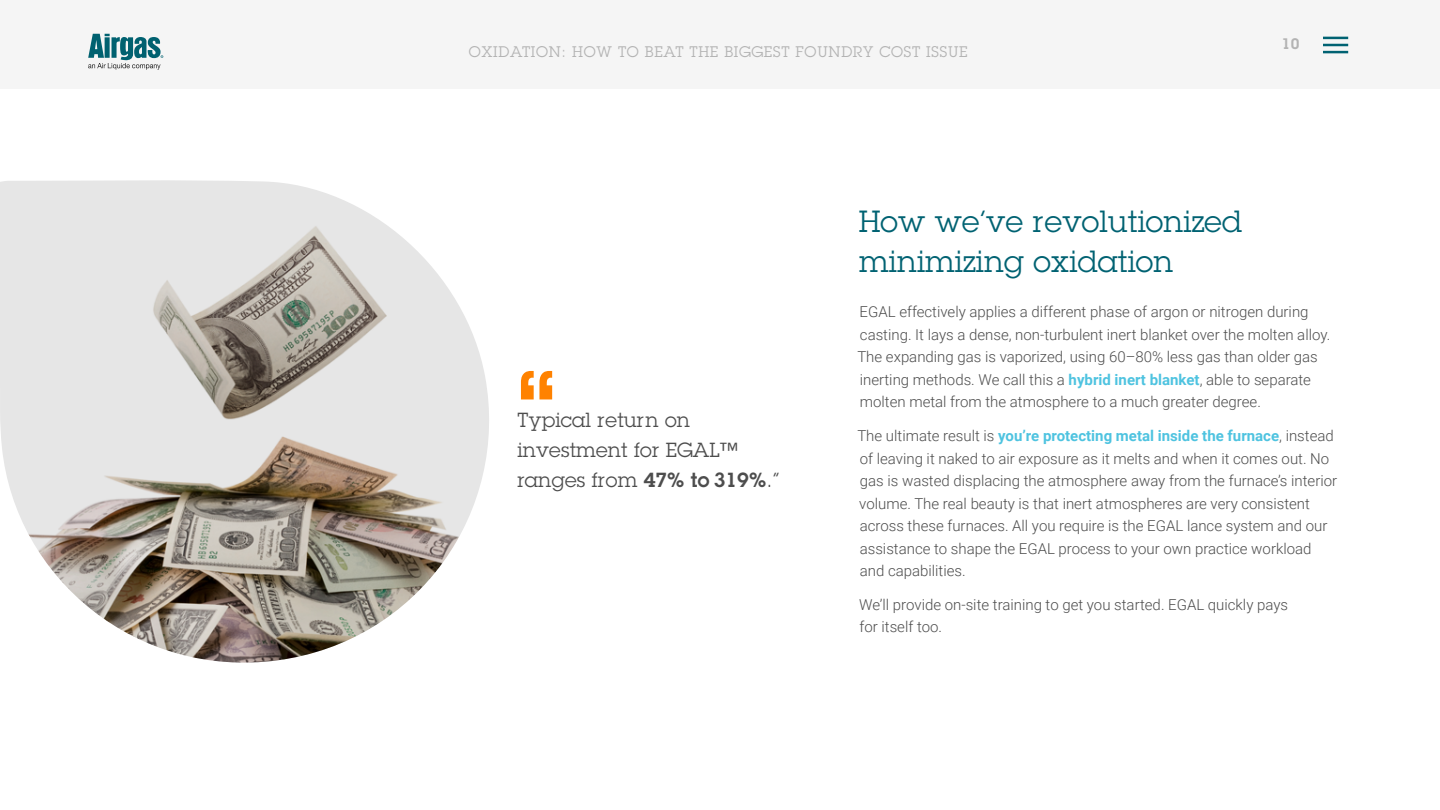
<style>
.page{position:relative;width:1440px;height:810px;background:#fff}
.page>*{position:absolute;margin:0;border:0;box-sizing:border-box;transform-origin:0 0}
.t1{font:600 100px "Lubalin Graph Std";color:#ff8200}
.t2{font:30px/40px "Lubalin Graph Std";letter-spacing:.01em;color:#006272}
.t3{font:20px/30px "Lubalin Graph Std";letter-spacing:.01em;color:#4d4d4d}
.t4{font:300 15px/22.5px "Roboto";color:#4d4d4d}
.t5{font:15px "Lubalin Graph Std";letter-spacing:.05em;color:#b3b3b3}
.t6{font:600 15px "Lubalin Graph IT Cby BT";color:#b3b3b3}
.s1{font-weight:600}
.s2{font-weight:700;color:#4ec3e0}
</style>
<div class="page">
<img style="left:0;top:180px;width:489px;height:483px">
<div style="left:0;top:0;width:1440px;height:89px;background:#f5f5f5"></div>
<svg style="left:88px;top:34px;width:75px;height:36px"></svg>
<hr style="left:1323px;top:37px;width:25px;height:2px;background:#006272">
<hr style="left:1323px;top:44px;width:25px;height:2px;background:#006272">
<hr style="left:1323px;top:51px;width:25px;height:2px;background:#006272">
<p class="t5" style="left:469px;top:42px;width:501px">OXIDATION: HOW TO BEAT THE BIGGEST FOUNDRY COST ISSUE</p>
<p class="t6" style="left:1282px;top:35px;width:20px">10</p>
<h1 class="t1" style="left:517px;top:341px;width:39px">“</h1>
<h3 class="t3" style="left:517px;top:404px;width:264px">Typical return on investment for EGAL™ ranges from <span class="s1">47% to 319%</span>.”</h3>
<h2 class="t2" style="left:859px;top:201px;width:385px">How we’ve revolutionized minimizing oxidation</h2>
<p class="t4" style="left:857px;top:300px;width:474px">EGAL effectively applies a different phase of argon or nitrogen during casting. It lays a dense, non-turbulent inert blanket over the molten alloy.<br>The expanding gas is vaporized, using 60–80% less gas than older gas inerting methods. We call this a <span class="s2">hybrid inert blanket</span>, able to separate molten metal from the atmosphere to a much greater degree.</p>
<p class="t4" style="left:857px;top:424px;width:481px">The ultimate result is <span class="s2">you’re protecting metal inside the furnace</span>, instead of leaving it naked to air exposure as it melts and when it comes out. No gas is wasted displacing the atmosphere away from the furnace’s interior volume. The real beauty is that inert atmospheres are very consistent across these furnaces. All you require is the EGAL lance system and our assistance to shape the EGAL process to your own practice workload and capabilities.</p>
<p class="t4" style="left:859px;top:593px;width:430px">We’ll provide on-site training to get you started. EGAL quickly pays for itself too.</p>
</div>
